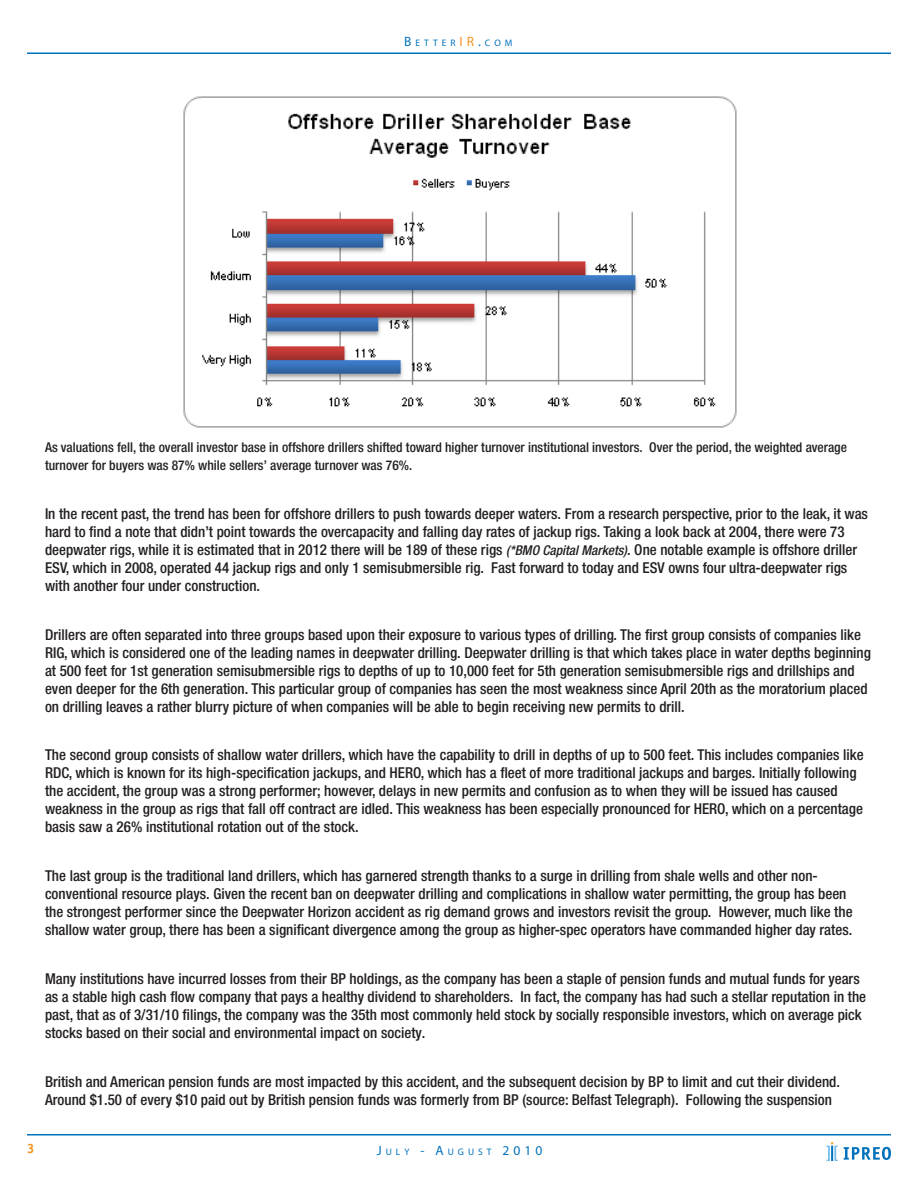
<style>
.page{position:relative;width:918px;height:1188px;background:#fff}
.page>*{position:absolute;margin:0;border:0;box-sizing:border-box;transform-origin:0 0}
.paraHeader{font:500 condensed 15px/18px "Helvetica Neue LT Pro";color:#231f20}
.paraHeader-2{font:500 condensed 13.5px/18px "Helvetica Neue LT Pro";color:#231f20}
.t1{font:700 13.5px "Officina Sans ITC Std";color:#f7931d}
.t2{font:9.45px "Myriad Pro";letter-spacing:.43em;color:#0072bc}
.s1{font-size:13.5px}
.s2{font-size:13.5px;color:#f7931d}
.s3{font-style:italic;font-size:13.5px}
</style>
<div class="page">
<hr style="left:27px;top:1134px;width:864px;height:2px;background:#0072bc">
<hr style="left:27px;top:52px;width:864px;height:2px;background:#0072bc">
<svg style="left:844px;top:1147px;width:47px;height:13px"></svg>
<svg style="left:826px;top:1142px;width:12px;height:19px"></svg>
<img style="left:183px;top:96px;width:554px;height:332px">
<p class="t2" style="left:404px;top:37px;width:110px"><span class="s1">B</span>ETTER<span class="s2">IR</span><span class="s1">.</span>COM</p>
<p class="paraHeader-2" style="left:45px;top:438px;width:804px">As valuations fell, the overall investor base in offshore drillers shifted toward higher turnover institutional investors. Over the period, the weighted average turnover for buyers was 87% while sellers’ average turnover was 76%.</p>
<p class="paraHeader" style="left:45px;top:504px;width:825px">In the recent past, the trend has been for offshore drillers to push towards deeper waters. From a research perspective, prior to the leak, it was hard to find a note that didn’t point towards the overcapacity and falling day rates of jackup rigs. Taking a look back at 2004, there were 73 deepwater rigs, while it is estimated that in 2012 there will be 189 of these rigs <span class="s3">(*BMO Capital Markets)</span>. One notable example is offshore driller ESV, which in 2008, operated 44 jackup rigs and only 1 semisubmersible rig. Fast forward to today and ESV owns four ultra-deepwater rigs with another four under construction.</p>
<p class="paraHeader" style="left:45px;top:625px;width:828px">Drillers are often separated into three groups based upon their exposure to various types of drilling. The first group consists of companies like RIG, which is considered one of the leading names in deepwater drilling. Deepwater drilling is that which takes place in water depths beginning at 500 feet for 1st generation semisubmersible rigs to depths of up to 10,000 feet for 5th generation semisubmersible rigs and drillships and even deeper for the 6th generation. This particular group of companies has seen the most weakness since April 20th as the moratorium placed on drilling leaves a rather blurry picture of when companies will be able to begin receiving new permits to drill.</p>
<p class="paraHeader" style="left:45px;top:746px;width:820px">The second group consists of shallow water drillers, which have the capability to drill in depths of up to 500 feet. This includes companies like RDC, which is known for its high-specification jackups, and HERO, which has a fleet of more traditional jackups and barges. Initially following the accident, the group was a strong performer; however, delays in new permits and confusion as to when they will be issued has caused weakness in the group as rigs that fall off contract are idled. This weakness has been especially pronounced for HERO, which on a percentage basis saw a 26% institutional rotation out of the stock.</p>
<p class="paraHeader" style="left:45px;top:867px;width:809px">The last group is the traditional land drillers, which has garnered strength thanks to a surge in drilling from shale wells and other non&shy;conventional resource plays. Given the recent ban on deepwater drilling and complications in shallow water permitting, the group has been the strongest performer since the Deepwater Horizon accident as rig demand grows and investors revisit the group. However, much like the shallow water group, there has been a significant divergence among the group as higher-spec operators have commanded higher day rates.</p>
<p class="paraHeader" style="left:45px;top:969px;width:823px">Many institutions have incurred losses from their BP holdings, as the company has been a staple of pension funds and mutual funds for years as a stable high cash flow company that pays a healthy dividend to shareholders. In fact, the company has had such a stellar reputation in the past, that as of 3/31/10 filings, the company was the 35th most commonly held stock by socially responsible investors, which on average pick stocks based on their social and environmental impact on society.</p>
<p class="paraHeader" style="left:45px;top:1072px;width:797px">British and American pension funds are most impacted by this accident, and the subsequent decision by BP to limit and cut their dividend.<br>Around $1.50 of every $10 paid out by British pension funds was formerly from BP (source: Belfast Telegraph). Following the suspension</p>
<p class="t1" style="left:27px;top:1141px;width:9px">3</p>
<p class="t2" style="left:377px;top:1146px;width:167px"><span class="s1">J</span>ULY <span class="s1">- A</span>UGUST <span class="s1">2010</span></p>
</div>
